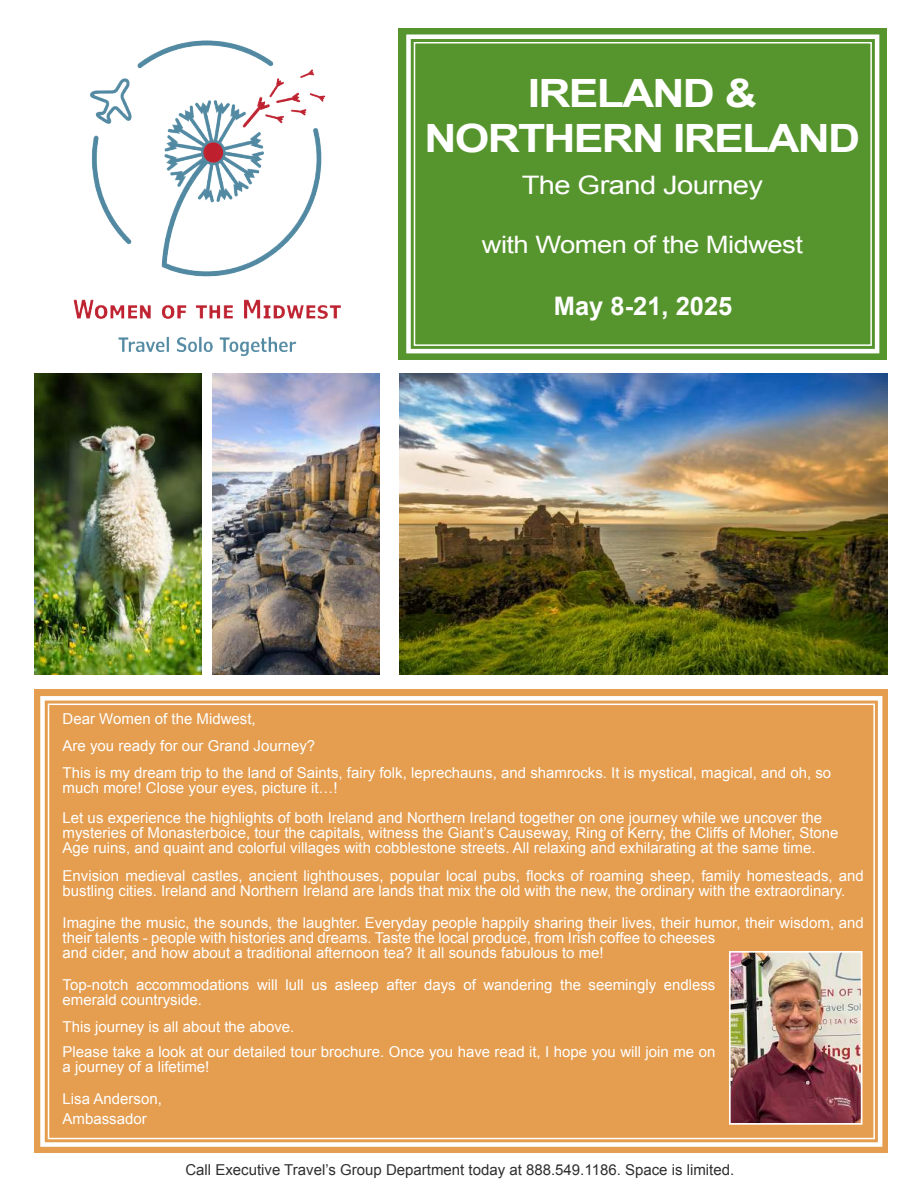
<style>
.page{position:relative;width:918px;height:1188px;background:#fff}
.page>*{position:absolute;margin:0;border:0;box-sizing:border-box;transform-origin:0 0}
.t1{font:700 39px/45px "Arial";letter-spacing:-.04em;color:#fff;text-align:center;scale:1.14 1}
.t2{font:25.5px "Arial";letter-spacing:-.02em;color:#fff;scale:1.14 1}
.t3{font:700 25.5px "Arial";color:#fff}
.t4{font:24px "Arial";letter-spacing:-.02em;color:#fff;scale:1.14 1}
.t5{font:15px/15px "Arial";color:#fff}
.t6{font:15px "Arial";color:#2e2f2e}
</style>
<div class="page">
<div style="left:34px;top:690px;width:853px;height:463px;background:#e59e50"></div>
<div style="left:398px;top:28px;width:489px;height:331px;background:#56952d"></div>
<img style="left:34px;top:374px;width:167px;height:301px">
<svg style="left:406px;top:34px;width:474px;height:320px"></svg>
<div style="left:414px;top:42px;width:458px;height:304px;border:2px solid #fff"></div>
<svg style="left:40px;top:696px;width:843px;height:451px"></svg>
<div style="left:48px;top:704px;width:827px;height:435px;border:2px solid #fff"></div>
<img style="left:399px;top:374px;width:488px;height:301px">
<img style="left:212px;top:374px;width:168px;height:301px">
<img style="left:732px;top:954px;width:128px;height:168px">
<div style="left:729px;top:951px;width:134px;height:174px;border:2px solid #fff"></div>
<img style="left:73px;top:40px;width:268px;height:316px">
<h1 class="t1" style="left:425px;top:72px;width:384px">IRELAND &amp;<br>NORTHERN IRELAND</h1>
<h2 class="t2" style="left:522px;top:168px;width:213px">The Grand Journey</h2>
<h3 class="t4" style="left:482px;top:228px;width:283px">with Women of the Midwest</h3>
<h2 class="t3" style="left:554px;top:289px;width:180px">May 8-21, 2025</h2>
<p class="t5" style="left:63px;top:706px;width:770px;line-height:27px">Dear Women of the Midwest,<br>Are you ready for our Grand Journey?<br>This is my dream trip to the land of Saints, fairy folk, leprechauns, and shamrocks. It is mystical, magical, and oh, so</p>
<p class="t5" style="left:63px;top:773px;width:761px;line-height:30px">much more! Close your eyes, picture it…!<br>Let us experience the highlights of both Ireland and Northern Ireland together on one journey while we uncover the</p>
<p class="t5" style="left:63px;top:826px;width:777px">mysteries of Monasterboice, tour the capitals, witness the Giant’s Causeway, Ring of Kerry, the Cliffs of Moher, Stone<br>Age ruins, and quaint and colorful villages with cobblestone streets. All relaxing and exhilarating at the same time.</p>
<p class="t5" style="left:63px;top:868px;width:803px">Envision medieval castles, ancient lighthouses, popular local pubs, flocks of roaming sheep, family homesteads, and bustling cities. Ireland and Northern Ireland are lands that mix the old with the new, the ordinary with the extraordinary.</p>
<p class="t5" style="left:63px;top:915px;width:803px">Imagine the music, the sounds, the laughter. Everyday people happily sharing their lives, their humor, their wisdom, and their talents - people with histories and dreams. Taste the local produce, from Irish coffee to cheeses<br>and cider, and how about a traditional afternoon tea? It all sounds fabulous to me!</p>
<p class="t5" style="left:63px;top:977px;width:654px">Top-notch accommodations will lull us asleep after days of wandering the seemingly endless emerald countryside.</p>
<p class="t5" style="left:63px;top:1015px;width:654px;line-height:24.8px">This journey is all about the above.<br>Please take a look at our detailed tour brochure. Once you have read it, I hope you will join me on</p>
<p class="t5" style="left:63px;top:1051px;width:148px;line-height:32.1px">a journey of a lifetime!<br>Lisa Anderson,</p>
<p class="t5" style="left:63px;top:1111px;width:86px">Ambassador</p>
<p class="t6" style="left:185px;top:1160px;width:550px">Call Executive Travel’s Group Department today at 888.549.1186. Space is limited.</p>
</div>
